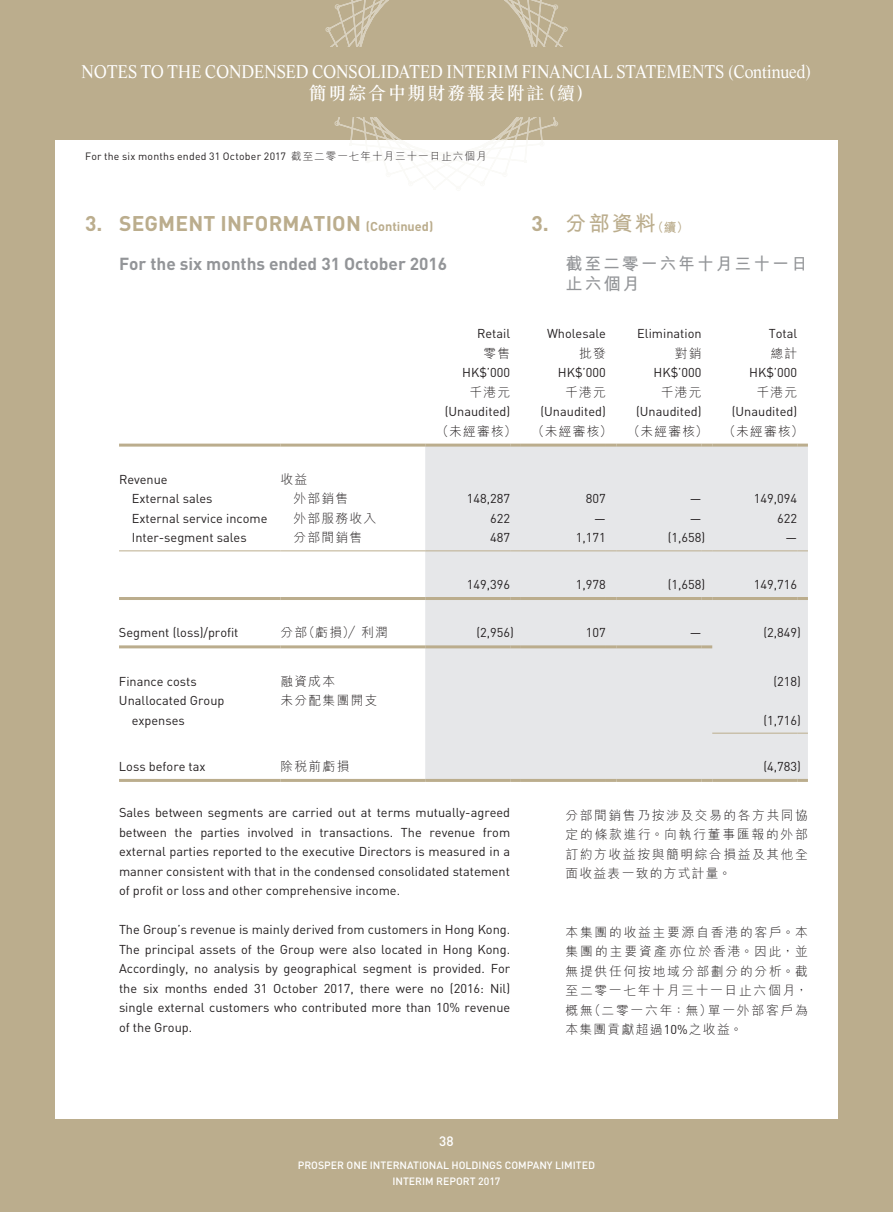
<style>
.page{position:relative;width:893px;height:1212px;background:#bbad8d}
.page>*{position:absolute;margin:0;border:0;box-sizing:border-box;transform-origin:0 0}
.t1{font:700 21px "DIN Pro";letter-spacing:.01em;color:#bbad8d}
.t2{font:700 21px "M Hei HK";color:#bbad8d}
.t3{font:18px "Life LT Std";color:#fff;scale:.9 1}
.t4{font:500 18px "M Sung HK";letter-spacing:.1em;color:#fff}
.t5{font:700 17.25px "DIN Pro";color:#939598}
.t6{font:700 17.25px/19.5px "M Hei HK";letter-spacing:.11em;color:#939598}
.t7{font:500 13.5px "DIN Pro";color:#fff}
.t8{font:12.75px/19.5px "DIN Pro";color:#231f20;text-align:justify}
.t9{font:300 12.75px/19.5px "M Hei HK";letter-spacing:.1em;color:#231f20;text-align:justify}
.t10{font:500 10.5px/15.8px "DIN Pro";color:#fff;text-align:center}
.t11{font:10.5px "DIN Pro";letter-spacing:.02em;color:#231f20}
.s1{font-family:"M Hei HK";font-weight:300}
.s2{font-size:12.75px}
.s3{font-family:"DIN Pro"}
.s4{font-family:"DIN Pro";font-weight:400}
</style>
<div class="page">
<div style="left:55px;top:140px;width:783px;height:978px;background:#fff"></div>
<svg style="left:321px;top:0;width:251px;height:140px"></svg>
<div style="left:54px;top:47px;width:785px;height:69px;background:#bbad8d"></div>
<div style="left:425px;top:447px;width:383px;height:332px;background:#e6e7e9"></div>
<hr style="left:119px;top:550px;width:162px;height:1px;background:#bbad8d">
<hr style="left:281px;top:550px;width:144px;height:1px;background:#bbad8d">
<hr style="left:425px;top:550px;width:85px;height:1px;background:#bbad8d">
<hr style="left:521px;top:550px;width:85px;height:1px;background:#bbad8d">
<hr style="left:617px;top:550px;width:85px;height:1px;background:#bbad8d">
<hr style="left:712px;top:550px;width:85px;height:1px;background:#bbad8d">
<hr style="left:712px;top:733px;width:85px;height:1px;background:#bbad8d">
<hr style="left:119px;top:597px;width:162px;height:3px;background:#bbad8d">
<hr style="left:281px;top:597px;width:144px;height:3px;background:#bbad8d">
<hr style="left:425px;top:597px;width:85px;height:3px;background:#bbad8d">
<svg style="left:510px;top:597px;width:11px;height:3px"></svg>
<hr style="left:521px;top:597px;width:85px;height:3px;background:#bbad8d">
<svg style="left:606px;top:597px;width:11px;height:3px"></svg>
<hr style="left:617px;top:597px;width:85px;height:3px;background:#bbad8d">
<svg style="left:702px;top:597px;width:10px;height:3px"></svg>
<hr style="left:712px;top:597px;width:85px;height:3px;background:#bbad8d">
<svg style="left:797px;top:597px;width:11px;height:3px"></svg>
<hr style="left:119px;top:645px;width:162px;height:3px;background:#bbad8d">
<hr style="left:281px;top:645px;width:144px;height:3px;background:#bbad8d">
<hr style="left:425px;top:645px;width:85px;height:3px;background:#bbad8d">
<svg style="left:510px;top:645px;width:11px;height:3px"></svg>
<hr style="left:521px;top:645px;width:85px;height:3px;background:#bbad8d">
<svg style="left:606px;top:645px;width:11px;height:3px"></svg>
<hr style="left:617px;top:645px;width:85px;height:3px;background:#bbad8d">
<svg style="left:702px;top:645px;width:10px;height:3px"></svg>
<hr style="left:119px;top:444px;width:162px;height:3px;background:#bbad8d">
<hr style="left:281px;top:444px;width:144px;height:3px;background:#bbad8d">
<hr style="left:425px;top:444px;width:85px;height:3px;background:#bbad8d">
<svg style="left:510px;top:444px;width:11px;height:3px"></svg>
<hr style="left:521px;top:444px;width:85px;height:3px;background:#bbad8d">
<svg style="left:606px;top:444px;width:11px;height:3px"></svg>
<hr style="left:617px;top:444px;width:85px;height:3px;background:#bbad8d">
<svg style="left:702px;top:444px;width:10px;height:3px"></svg>
<hr style="left:712px;top:444px;width:85px;height:3px;background:#bbad8d">
<svg style="left:797px;top:444px;width:11px;height:3px"></svg>
<hr style="left:119px;top:779px;width:162px;height:3px;background:#bbad8d">
<hr style="left:281px;top:779px;width:144px;height:3px;background:#bbad8d">
<hr style="left:425px;top:779px;width:85px;height:3px;background:#bbad8d">
<svg style="left:510px;top:779px;width:11px;height:3px"></svg>
<hr style="left:521px;top:779px;width:85px;height:3px;background:#bbad8d">
<svg style="left:606px;top:779px;width:11px;height:3px"></svg>
<hr style="left:617px;top:779px;width:85px;height:3px;background:#bbad8d">
<svg style="left:702px;top:779px;width:10px;height:3px"></svg>
<hr style="left:712px;top:779px;width:85px;height:3px;background:#bbad8d">
<svg style="left:797px;top:779px;width:11px;height:3px"></svg>
<h2 class="t3" style="left:82px;top:61px;width:812px">NOTES TO THE CONDENSED CONSOLIDATED INTERIM FINANCIAL STATEMENTS (Continued)</h2>
<h2 class="t4" style="left:309px;top:81px;width:286px">簡明綜合中期財務報表附註 （續）</h2>
<p class="t11" style="left:85px;top:149px;width:403px">For the six months ended 31 October 2017 <span class="s1">截至二零一七年十月三十一日止六個月</span></p>
<h1 class="t1" style="left:85px;top:209px;width:350px">3. SEGMENT INFORMATION <span class="s2">(Continued)</span></h1>
<h3 class="t5" style="left:119px;top:252px;width:330px">For the six months ended 31 October 2016</h3>
<h1 class="t2" style="left:531px;top:208px;width:159px"><span class="s3">3.</span> 分部資料<span class="s2">（續）</span></h1>
<h3 class="t6" style="left:566px;top:253px;width:244px">截至二零一六年十月三十一日止六個月</h3>
<p class="t8" style="left:477px;top:323px;width:35px">Retail</p>
<p class="t8" style="left:547px;top:323px;width:60px">Wholesale</p>
<p class="t8" style="left:637px;top:323px;width:66px">Elimination</p>
<p class="t8" style="left:769px;top:323px;width:30px">Total</p>
<p class="t9" style="left:483px;top:343px;width:28px">零售</p>
<p class="t9" style="left:579px;top:343px;width:28px">批發</p>
<p class="t9" style="left:675px;top:343px;width:28px">對銷</p>
<p class="t9" style="left:770px;top:343px;width:28px">總計</p>
<p class="t8" style="left:462px;top:362px;width:50px">HK$’000</p>
<p class="t8" style="left:558px;top:362px;width:50px">HK$’000</p>
<p class="t8" style="left:653px;top:362px;width:50px">HK$’000</p>
<p class="t8" style="left:749px;top:362px;width:50px">HK$’000</p>
<p class="t9" style="left:469px;top:382px;width:42px">千港元</p>
<p class="t9" style="left:565px;top:382px;width:42px">千港元</p>
<p class="t9" style="left:661px;top:382px;width:42px">千港元</p>
<p class="t9" style="left:756px;top:382px;width:42px">千港元</p>
<p class="t8" style="left:445px;top:401px;width:67px">(Unaudited)</p>
<p class="t8" style="left:540px;top:401px;width:67px">(Unaudited)</p>
<p class="t8" style="left:636px;top:401px;width:67px">(Unaudited)</p>
<p class="t8" style="left:732px;top:401px;width:67px">(Unaudited)</p>
<p class="t9" style="left:436px;top:421px;width:369px">（未經審核） （未經審核） （未經審核） （未經審核）</p>
<p class="t8" style="left:119px;top:469px;width:50px">Revenue</p>
<p class="t9" style="left:281px;top:469px;width:28px">收益</p>
<p class="t8" style="left:132px;top:488px;width:82px">External sales</p>
<p class="t9" style="left:293px;top:489px;width:56px">外部銷售</p>
<p class="t8" style="left:467px;top:488px;width:45px">148,287</p>
<p class="t8" style="left:586px;top:488px;width:21px">807</p>
<p class="t8" style="left:690px;top:488px;width:13px">—</p>
<p class="t8" style="left:754px;top:488px;width:45px">149,094</p>
<p class="t8" style="left:132px;top:508px;width:137px">External service income</p>
<p class="t9" style="left:293px;top:508px;width:84px">外部服務收入</p>
<p class="t8" style="left:490px;top:508px;width:21px">622</p>
<p class="t8" style="left:594px;top:508px;width:13px">—</p>
<p class="t8" style="left:690px;top:508px;width:13px">—</p>
<p class="t8" style="left:777px;top:508px;width:21px">622</p>
<p class="t8" style="left:132px;top:527px;width:116px">Inter-segment sales</p>
<p class="t9" style="left:293px;top:528px;width:70px">分部間銷售</p>
<p class="t8" style="left:490px;top:527px;width:21px">487</p>
<p class="t8" style="left:576px;top:527px;width:31px">1,171</p>
<p class="t8" style="left:668px;top:527px;width:39px">(1,658)</p>
<p class="t8" style="left:785px;top:527px;width:13px">—</p>
<p class="t8" style="left:467px;top:574px;width:45px">149,396</p>
<p class="t8" style="left:576px;top:574px;width:31px">1,978</p>
<p class="t8" style="left:668px;top:574px;width:39px">(1,658)</p>
<p class="t8" style="left:754px;top:574px;width:45px">149,716</p>
<p class="t8" style="left:119px;top:622px;width:121px">Segment (loss)/profit</p>
<p class="t9" style="left:281px;top:623px;width:109px">分部（虧損）／利潤</p>
<p class="t8" style="left:476px;top:622px;width:39px">(2,956)</p>
<p class="t8" style="left:586px;top:622px;width:21px">107</p>
<p class="t8" style="left:690px;top:622px;width:13px">—</p>
<p class="t8" style="left:763px;top:622px;width:39px">(2,849)</p>
<p class="t8" style="left:119px;top:671px;width:79px">Finance costs</p>
<p class="t9" style="left:281px;top:671px;width:56px">融資成本</p>
<p class="t8" style="left:773px;top:671px;width:29px">(218)</p>
<p class="t8" style="left:132px;top:690px;width:94px;text-indent:-13px">Unallocated Group expenses</p>
<p class="t9" style="left:281px;top:690px;width:98px">未分配集團開支</p>
<p class="t8" style="left:763px;top:710px;width:39px">(1,716)</p>
<p class="t8" style="left:119px;top:756px;width:88px">Loss before tax</p>
<p class="t9" style="left:281px;top:756px;width:70px">除稅前虧損</p>
<p class="t8" style="left:763px;top:756px;width:39px">(4,783)</p>
<p class="t8" style="left:119px;top:802px;width:393px">Sales between segments are carried out at terms mutually-agreed between the parties involved in transactions. The revenue from external parties reported to the executive Directors is measured in a manner consistent with that in the condensed consolidated statement of profit or loss and other comprehensive income.</p>
<p class="t8" style="left:119px;top:919px;width:393px">The Group’s revenue is mainly derived from customers in Hong Kong.<br>The principal assets of the Group were also located in Hong Kong.<br>Accordingly, no analysis by geographical segment is provided. For the six months ended 31 October 2017, there were no (2016: Nil) single external customers who contributed more than 10% revenue of the Group.</p>
<p class="t9" style="left:566px;top:805px;width:244px">分部間銷售乃按涉及交易的各方共同協定的條款進行。向執行董事匯報的外部訂約方收益按與簡明綜合損益及其他全面收益表一致的方式計量。</p>
<p class="t9" style="left:566px;top:922px;width:244px">本集團的收益主要源自香港的客戶。本集團的主要資產亦位於香港。因此，並無提供任何按地域分部劃分的分析。截至二零一七年十月三十一日止六個月，概無（二零一六年：無）單一外部客戶為本集團貢獻超過<span class="s4">10%</span>之收益。</p>
<p class="t7" style="left:439px;top:1132px;width:16px">38</p>
<p class="t10" style="left:298px;top:1157px;width:299px">PROSPER ONE INTERNATIONAL HOLDINGS COMPANY LIMITED<br>INTERIM REPORT 2017</p>
</div>
